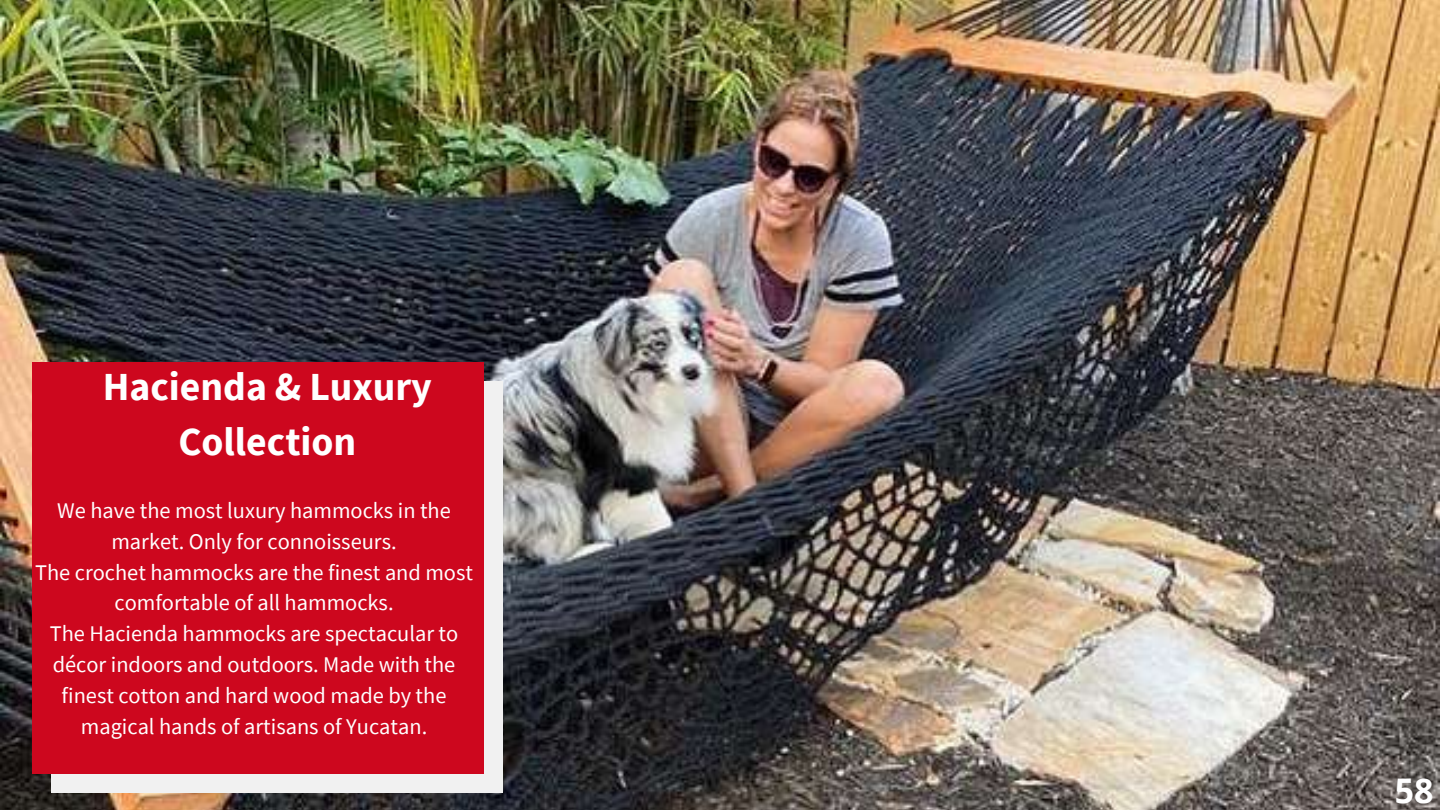
<style>
.page{position:relative;width:1440px;height:810px;background:#fff}
.page>*{position:absolute;margin:0;border:0;box-sizing:border-box;transform-origin:0 0}
.t1{font:700 39.7px/55.4px "Source Sans Pro";color:#fff;text-align:center}
.t2{font:700 34px "Open Sans";color:#fff}
.t3{font:22.4px/30.8px "Source Sans Pro";color:#fff;text-align:center}
</style>
<div class="page">
<img style="left:0;top:0;width:1440px;height:810px">
<div style="left:51px;top:381px;width:452px;height:411px;background:#f1f1f1"></div>
<div style="left:32px;top:362px;width:452px;height:411px;background:#cd071e"></div>
<h1 class="t1" style="left:103px;top:358px;width:331px">Hacienda &amp; Luxury<br>Collection</h1>
<p class="t3" style="left:35px;top:494px;width:439px">We have the most luxury hammocks in the market. Only for connoisseurs.<br>The crochet hammocks are the finest and most comfortable of all hammocks.<br>The Hacienda hammocks are spectacular to décor indoors and outdoors. Made with the finest cotton and hard wood made by the magical hands of artisans of Yucatan.</p>
<h2 class="t2" style="left:1395px;top:767px;width:40px">58</h2>
</div>
